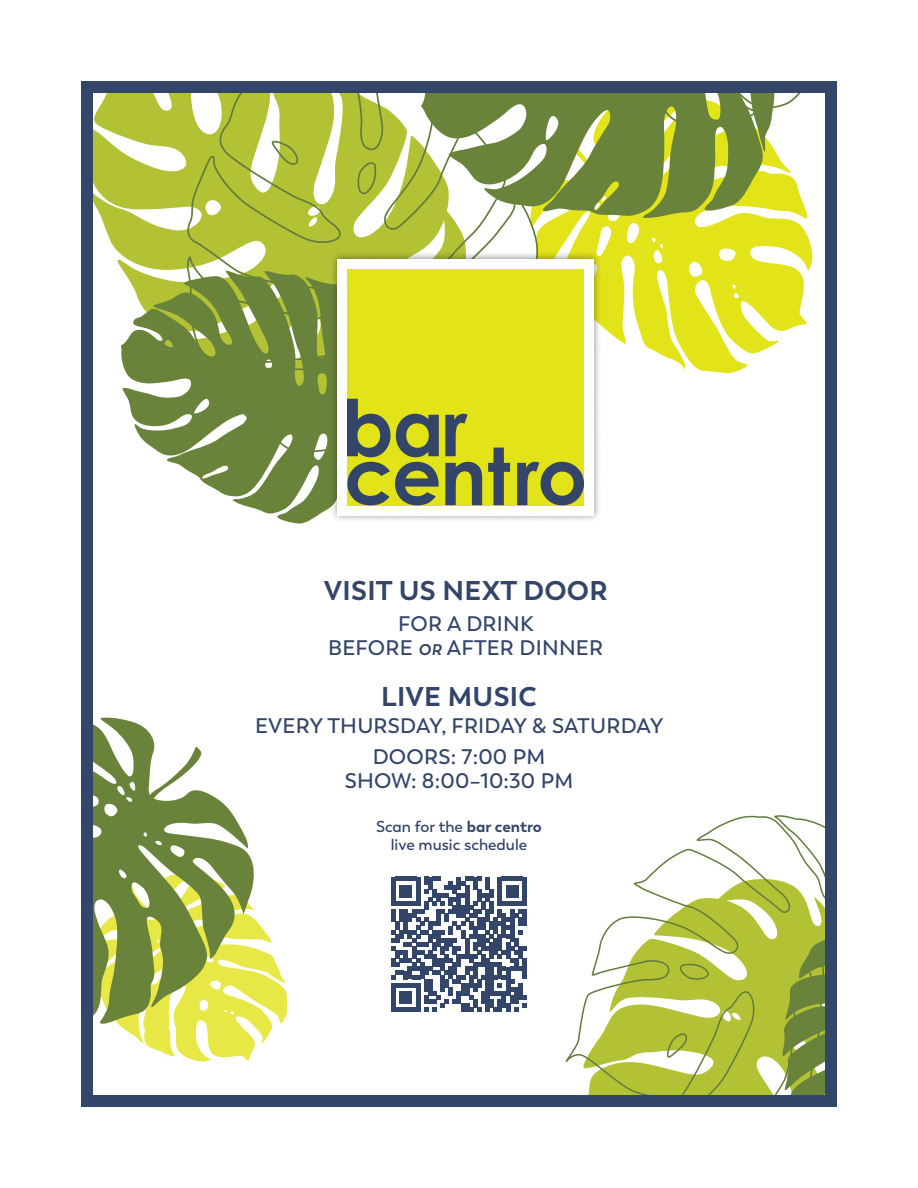
<style>
.page{position:relative;width:918px;height:1188px;background:#fff}
.page>*{position:absolute;margin:0;border:0;box-sizing:border-box;transform-origin:0 0}
.t1{font:700 27px "Trenda";letter-spacing:.01em;color:#334569}
.t2{font:600 21px/24px "Trenda";letter-spacing:.01em;color:#334569;text-align:center}
.t3{font:600 15.75px/17.7px "Trenda";color:#334569;text-align:center}
.s1{font-style:italic}
.s2{font-weight:700}
</style>
<div class="page">
<svg style="left:124px;top:926px;width:164px;height:136px"></svg>
<svg style="left:565px;top:815px;width:259px;height:279px"></svg>
<svg style="left:782px;top:935px;width:42px;height:159px;background:#869a3f"></svg>
<svg style="left:94px;top:717px;width:167px;height:312px"></svg>
<svg style="left:538px;top:164px;width:275px;height:210px;fill:#e2e318"></svg>
<svg style="left:94px;top:94px;width:91px;height:175px;fill:#b3c135"></svg>
<svg style="left:185px;top:94px;width:353px;height:175px"></svg>
<svg style="left:121px;top:269px;width:209px;height:255px;fill:#6a833b"></svg>
<svg style="left:420px;top:94px;width:359px;height:125px;fill:#6a833b"></svg>
<div style="left:81px;top:81px;width:756px;height:1026px;border:12px solid #334569"></div>
<div style="left:330px;top:251px;width:272px;height:272px;background:#231f20;opacity:.5"></div>
<div style="left:337px;top:259px;width:257px;height:256px;background:#fff"></div>
<div style="left:348px;top:269px;width:236px;height:236px;background:#e2e318"></div>
<svg style="left:445px;top:414px;width:23px;height:42px"></svg>
<svg style="left:348px;top:399px;width:91px;height:106px"></svg>
<svg style="left:445px;top:462px;width:37px;height:43px"></svg>
<svg style="left:488px;top:448px;width:22px;height:57px"></svg>
<svg style="left:517px;top:462px;width:67px;height:43px"></svg>
<svg style="left:392px;top:877px;width:134px;height:135px"></svg>
<p class="t1" style="left:324px;top:574px;width:285px">VISIT US NEXT DOOR</p>
<p class="t2" style="left:328px;top:612px;width:276px">FOR A DRINK<br>BEFORE <span class="s1">or</span> AFTER DINNER</p>
<p class="t1" style="left:381px;top:679px;width:157px">LIVE MUSIC</p>
<p class="t2" style="left:255px;top:714px;width:410px">EVERY THURSDAY, FRIDAY &amp; SATURDAY</p>
<p class="t2" style="left:345px;top:745px;width:230px">DOORS: 7:00 PM<br>SHOW: 8:00–10:30 PM</p>
<p class="t3" style="left:376px;top:818px;width:167px">Scan for the <span class="s2">bar centro </span>live music schedule</p>
</div>
